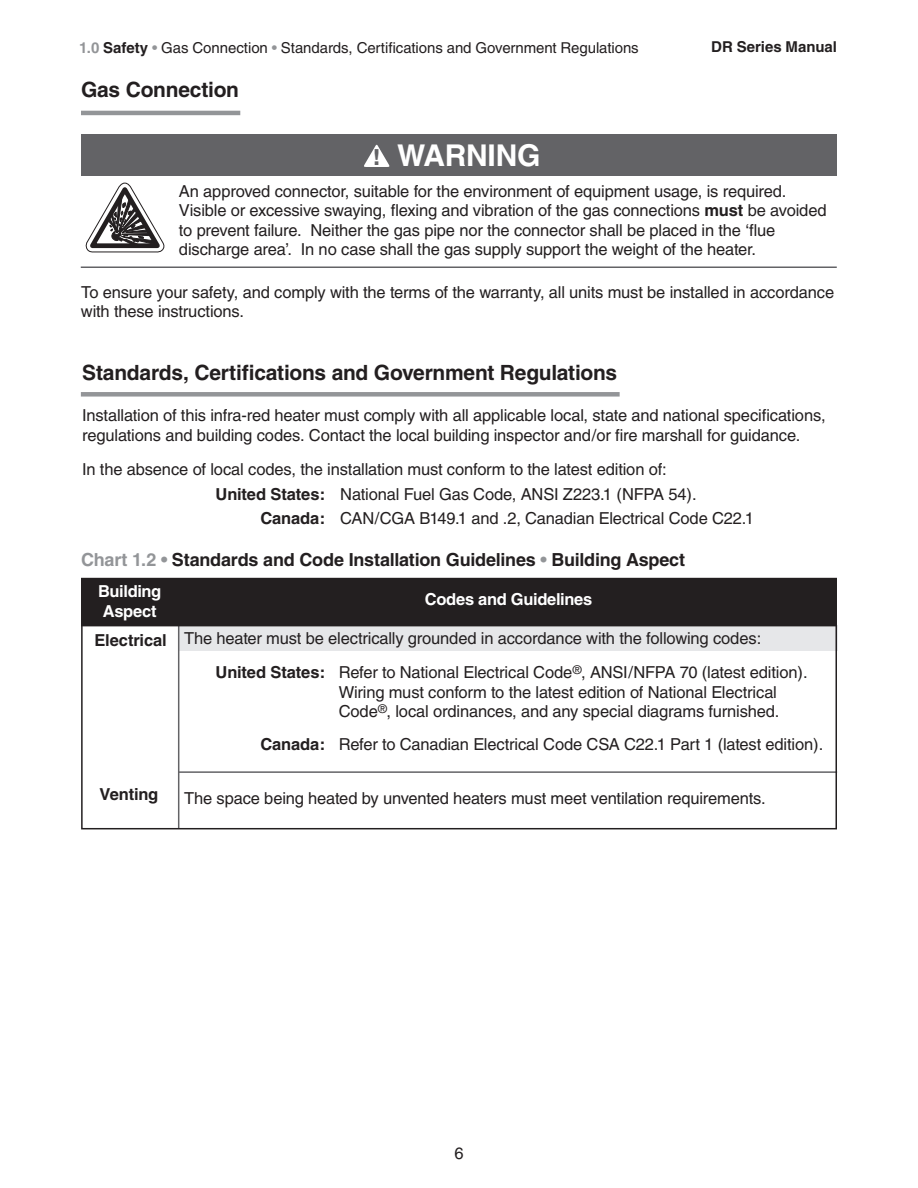
<style>
.page{position:relative;width:918px;height:1188px;background:#fff}
.page>*{position:absolute;margin:0;border:0;box-sizing:border-box;transform-origin:0 0}
.t1{font:700 30px "Helvetica";letter-spacing:-.01em;color:#fff}
.t2{font:900 condensed 21.15px "Helvetica";color:#636366}
.t3{font:700 21px "Helvetica";letter-spacing:-.01em;color:#231f20}
.t4{font:700 18px "Helvetica";letter-spacing:-.01em;color:#231f20}
.t5{font:16.5px/19.5px "Helvetica";letter-spacing:-.01em;color:#231f20}
.t6{font:700 16.5px/19.5px "Helvetica";letter-spacing:-.02em;color:#fff}
.t7{font:700 16.5px "Helvetica";letter-spacing:-.01em;color:#231f20}
.t8{font:15px "Helvetica";letter-spacing:-.005em;color:#231f20}
.t9{font:700 15px "Helvetica";color:#231f20}
.s1{font-weight:700;color:#939598}
.s2{font-weight:700}
.s3{color:#939598}
</style>
<div class="page">
<div style="left:81px;top:392px;width:539px;height:5px;background:#939598"></div>
<hr style="left:81px;top:111px;width:159px;height:4px;background:#939598">
<svg style="left:86px;top:183px;width:78px;height:69px"></svg>
<hr style="left:81px;top:267px;width:756px;height:1px;background:#636366">
<div style="left:81px;top:134px;width:756px;height:42px;background:#636366"></div>
<svg style="left:364px;top:145px;width:25px;height:22px"></svg>
<div style="left:178px;top:625px;width:660px;height:25px;background:#e6e7e9"></div>
<hr style="left:178px;top:771px;width:659px;height:2px;background:#636366">
<hr style="left:178px;top:583px;width:1px;height:245px;background:#636366">
<div style="left:82px;top:579px;width:754px;height:47px;background:#231f20"></div>
<div style="left:81px;top:578px;width:756px;height:48px;border:2px solid #231f20"></div>
<div style="left:81px;top:582px;width:756px;height:247px;border:2px solid #231f20"></div>
<p class="t8" style="left:79px;top:39px;width:561px"><span class="s1">1.0</span> <span class="s2">Safety</span> <span class="s3">•</span> Gas Connection <span class="s3">•</span> Standards, Certifications and Government Regulations</p>
<p class="t3" style="left:81px;top:77px;width:160px">Gas Connection</p>
<p class="t2" style="left:373px;top:144px;width:9px">!</p>
<h1 class="t1" style="left:397px;top:138px;width:145px">WARNING</h1>
<p class="t9" style="left:711px;top:37px;width:127px">DR Series Manual</p>
<p class="t5" style="left:179px;top:181px;width:649px">An approved connector, suitable for the environment of equipment usage, is required.<br>Visible or excessive swaying, flexing and vibration of the gas connections <span class="s2">must</span> be avoided to prevent failure. Neither the gas pipe nor the connector shall be placed in the ‘flue discharge area’. In no case shall the gas supply support the weight of the heater.</p>
<p class="t5" style="left:81px;top:282px;width:755px">To ensure your safety, and comply with the terms of the warranty, all units must be installed in accordance with these instructions.</p>
<p class="t3" style="left:82px;top:360px;width:537px">Standards, Certifications and Government Regulations</p>
<p class="t5" style="left:82px;top:406px;width:745px">Installation of this infra-red heater must comply with all applicable local, state and national specifications, regulations and building codes. Contact the local building inspector and/or fire marshall for guidance.</p>
<p class="t5" style="left:82px;top:460px;width:586px">In the absence of local codes, the installation must conform to the latest edition of:</p>
<p class="t5" style="left:216px;top:484px;width:483px"><span class="s2">United States:</span> National Fuel Gas Code, ANSI Z223.1 (NFPA 54).</p>
<p class="t5" style="left:260px;top:508px;width:495px"><span class="s2">Canada:</span> CAN/CGA B149.1 and .2, Canadian Electrical Code C22.1</p>
<p class="t4" style="left:81px;top:549px;width:606px"><span class="s3">Chart 1.2 •</span> Standards and Code Installation Guidelines <span class="s3">•</span> Building Aspect</p>
<p class="t6" style="left:98px;top:581px;width:65px">Building<br>Aspect</p>
<p class="t6" style="left:425px;top:589px;width:169px">Codes and Guidelines</p>
<p class="t7" style="left:94px;top:631px;width:74px">Electrical</p>
<p class="t7" style="left:99px;top:784px;width:60px">Venting</p>
<p class="t5" style="left:216px;top:621px;width:594px;line-height:34.5px;text-indent:-31px">The heater must be electrically grounded in accordance with the following codes:<br><span class="s2">United States:</span> Refer to National Electrical Code<sup>®</sup>, ANSI/NFPA 70 (latest edition).</p>
<p class="t5" style="left:339px;top:682px;width:442px">Wiring must conform to the latest edition of National Electrical<br>Code<sup>®</sup>, local ordinances, and any special diagrams furnished.</p>
<p class="t5" style="left:260px;top:735px;width:564px"><span class="s2">Canada:</span> Refer to Canadian Electrical Code CSA C22.1 Part 1 (latest edition).</p>
<p class="t5" style="left:184px;top:789px;width:583px">The space being heated by unvented heaters must meet ventilation requirements.</p>
<p class="t5" style="left:454px;top:1143px;width:11px">6</p>
</div>
